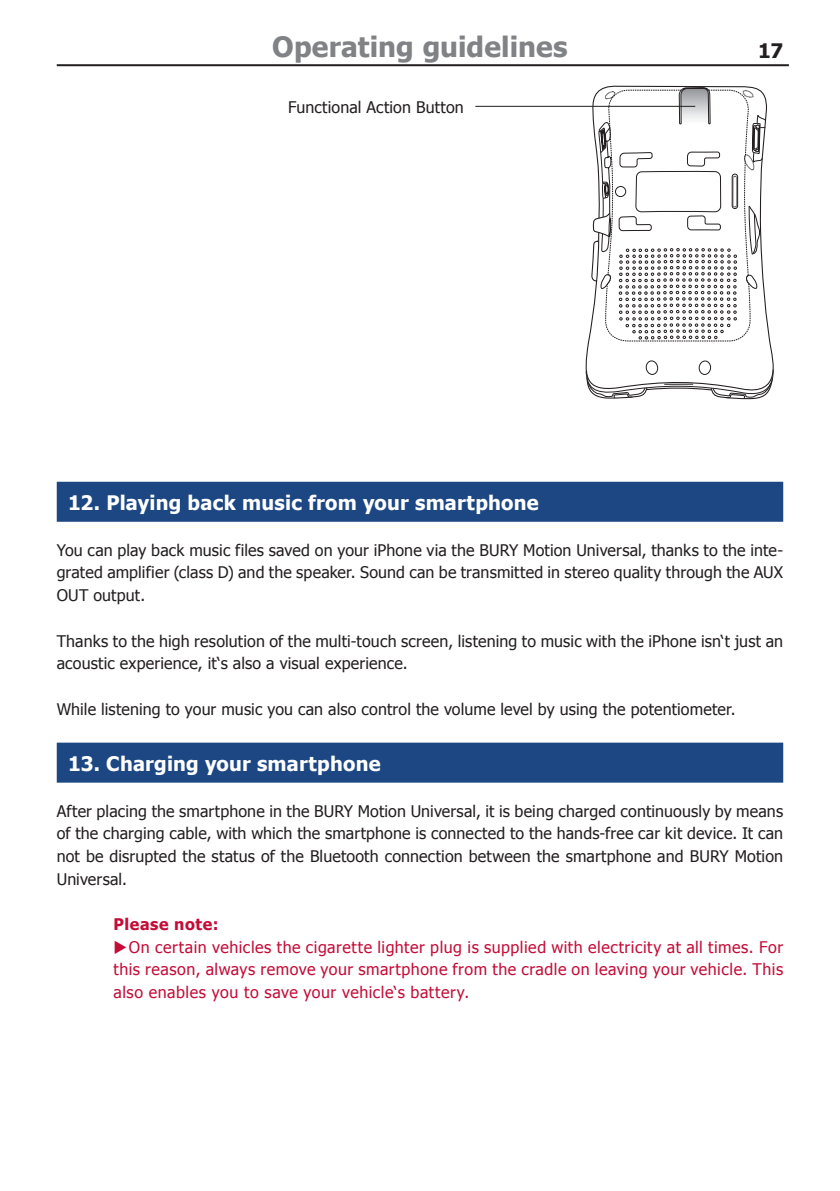
<style>
.page{position:relative;width:840px;height:1191px;background:#fff}
.page>*{position:absolute;margin:0;border:0;box-sizing:border-box;transform-origin:0 0}
.t1{font:700 28px "Tahoma";letter-spacing:.005em;color:#808285}
.t2{font:700 20px "Tahoma";letter-spacing:.01em;color:#fff}
.t3{font:700 20px "Tahoma";color:#231f20}
.t4{font:16px/22.6px "Tahoma";letter-spacing:.01em;color:#231f20;text-align:justify}
.t5{font:16px/22.6px "Tahoma";letter-spacing:.03em;color:#c40c37;text-align:justify}
.t6{font:700 16px "Tahoma";letter-spacing:.04em;color:#c40c37}
</style>
<div class="page">
<hr style="left:57px;top:64px;width:731px;height:2px;background:#231f20">
<div style="left:57px;top:482px;width:725px;height:40px;background:#1c4783"></div>
<div style="left:57px;top:742px;width:725px;height:40px;background:#1c4783"></div>
<svg style="left:584px;top:96px;width:190px;height:282px"></svg>
<svg style="left:585px;top:369px;width:188px;height:30px"></svg>
<svg style="left:590px;top:85px;width:175px;height:257px"></svg>
<hr style="left:475px;top:106px;width:219px;height:1px;background:#231f20">
<h1 class="t1" style="left:272px;top:27px;width:297px">Operating guidelines</h1>
<p class="t3" style="left:757px;top:37px;width:26px">17</p>
<p class="t4" style="left:288px;top:95px;width:177px">Functional Action Button</p>
<p class="t2" style="left:68px;top:489px;width:472px">12. Playing back music from your smartphone</p>
<p class="t4" style="left:57px;top:538px;width:727px">You can play back music files saved on your iPhone via the BURY Motion Universal, thanks to the inte&shy;grated amplifier (class D) and the speaker. Sound can be transmitted in stereo quality through the AUX OUT output.</p>
<p class="t4" style="left:57px;top:628px;width:727px">Thanks to the high resolution of the multi-touch screen, listening to music with the iPhone isn‘t just an acoustic experience, it‘s also a visual experience.</p>
<p class="t4" style="left:57px;top:696px;width:680px">While listening to your music you can also control the volume level by using the potentiometer.</p>
<p class="t2" style="left:68px;top:750px;width:314px">13. Charging your smartphone</p>
<p class="t4" style="left:57px;top:798px;width:727px">After placing the smartphone in the BURY Motion Universal, it is being charged continuously by means of the charging cable, with which the smartphone is connected to the hands-free car kit device. It can not be disrupted the status of the Bluetooth connection between the smartphone and BURY Motion Universal.</p>
<p class="t6" style="left:113px;top:913px;width:106px">Please note:</p>
<p class="t5" style="left:113px;top:935px;width:670px;text-indent:15px">On certain vehicles the cigarette lighter plug is supplied with electricity at all times. For this reason, always remove your smartphone from the cradle on leaving your vehicle. This also enables you to save your vehicle‘s battery.</p>
</div>
